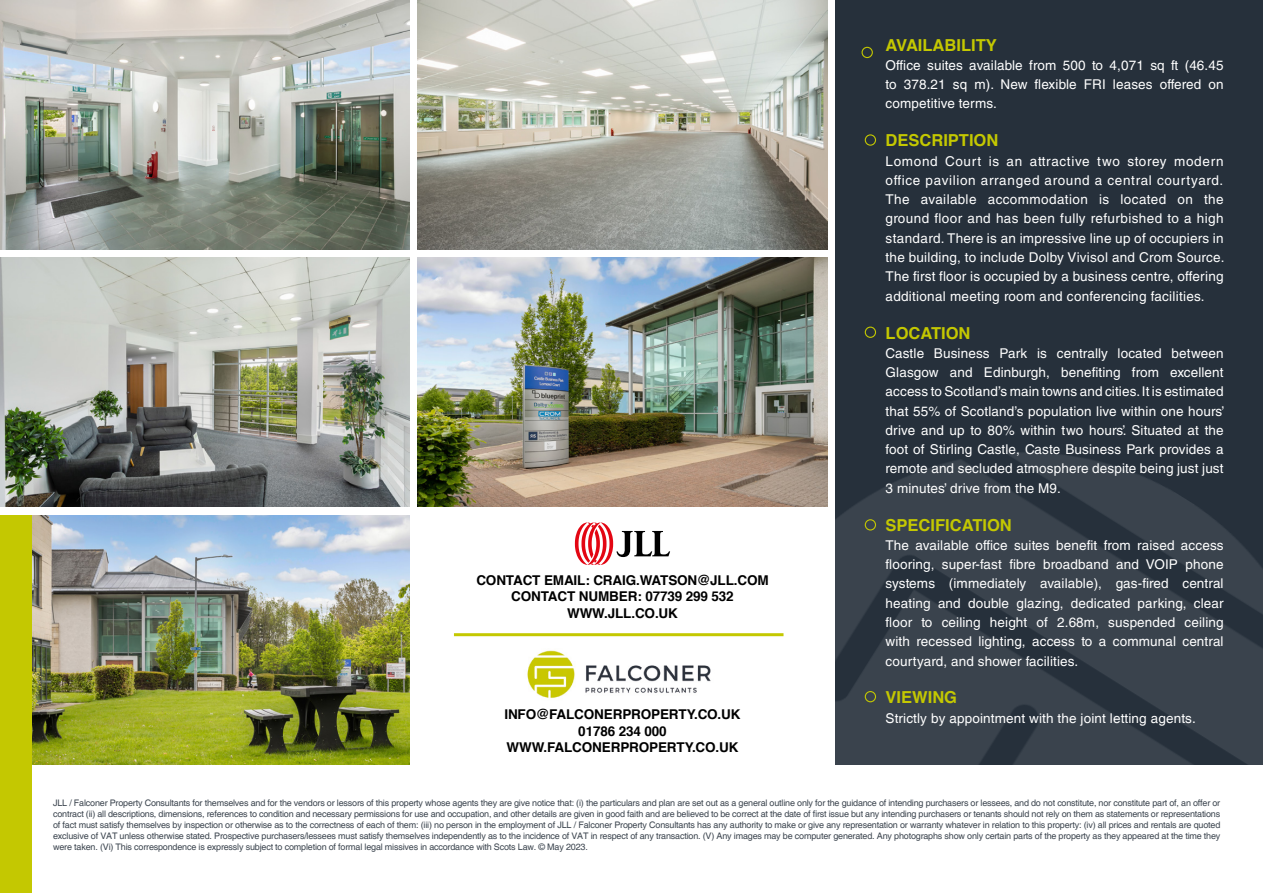
<style>
.page{position:relative;width:1263px;height:893px;background:#fff}
.page>*{position:absolute;margin:0;border:0;box-sizing:border-box;transform-origin:0 0}
.t1{font:700 16.5px "Helvetica";color:#c4c801}
.t2{font:13.5px/19.2px "Helvetica LT Std";letter-spacing:.01em;color:#fff;text-align:justify}
.t3{font:700 13.5px/16.2px "Helvetica";letter-spacing:-.01em;color:#000;text-align:center}
.t4{font:13.5px "Helvetica";letter-spacing:.01em;color:#fff}
.t5{font:9px/10.8px "Helvetica";letter-spacing:-.02em;color:#3c454f;text-align:justify}
</style>
<div class="page">
<div style="left:836px;top:0;width:427px;height:765px;background:#26303b"></div>
<img style="left:836px;top:135px;width:427px;height:630px">
<img style="left:0;top:0;width:409px;height:249px">
<img style="left:418px;top:0;width:409px;height:249px">
<img style="left:0;top:258px;width:409px;height:249px">
<img style="left:418px;top:258px;width:409px;height:249px">
<img style="left:32px;top:516px;width:377px;height:249px">
<svg style="left:575px;top:522px;width:95px;height:43px"></svg>
<img style="left:527px;top:650px;width:184px;height:48px">
<hr style="left:454px;top:633px;width:329px;height:3px;background:#c4c801">
<div style="left:861px;top:47px;width:12px;height:11px;border:1px solid #c4c801;border-radius:50%"></div>
<div style="left:865px;top:134px;width:11px;height:12px;border:1px solid #c4c801;border-radius:50%"></div>
<div style="left:865px;top:327px;width:11px;height:11px;border:1px solid #c4c801;border-radius:50%"></div>
<div style="left:865px;top:519px;width:11px;height:11px;border:1px solid #c4c801;border-radius:50%"></div>
<div style="left:865px;top:691px;width:11px;height:11px;border:1px solid #c4c801;border-radius:50%"></div>
<div style="left:0;top:516px;width:32px;height:377px;background:#c4c801"></div>
<h2 class="t3" style="left:476px;top:572px;width:294px">CONTACT EMAIL: CRAIG.WATSON@JLL.COM<br>CONTACT NUMBER: 07739 299 532<br>WWW.JLL.CO.UK</h2>
<h2 class="t3" style="left:504px;top:707px;width:238px">INFO@FALCONERPROPERTY.CO.UK<br>01786 234 000<br>WWW.FALCONERPROPERTY.CO.UK</h2>
<h1 class="t1" style="left:885px;top:32px;width:113px">AVAILABILITY</h1>
<h2 class="t2" style="left:885px;top:56px;width:340px">Office suites available from 500 to 4,071 sq ft (46.45 to 378.21 sq m). New flexible FRI leases offered on competitive terms.</h2>
<h1 class="t1" style="left:885px;top:127px;width:114px">DESCRIPTION</h1>
<p class="t2" style="left:885px;top:151px;width:340px">Lomond Court is an attractive two storey modern office pavilion arranged around a central courtyard.<br>The available accommodation is located on the ground floor and has been fully refurbished to a high standard. There is an impressive line up of occupiers in the building, to include Dolby Vivisol and Crom Source.<br>The first floor is occupied by a business centre, offering additional meeting room and conferencing facilities.</p>
<h1 class="t1" style="left:885px;top:319px;width:86px">LOCATION</h1>
<p class="t2" style="left:885px;top:343px;width:340px">Castle Business Park is centrally located between Glasgow and Edinburgh, benefiting from excellent access to Scotland’s main towns and cities. It is estimated that 55% of Scotland’s population live within one hours’ drive and up to 80% within two hours’. Situated at the foot of Stirling Castle, Caste Business Park provides a remote and secluded atmosphere despite being just just 3 minutes’ drive from the M9.</p>
<h1 class="t1" style="left:885px;top:511px;width:128px">SPECIFICATION</h1>
<p class="t2" style="left:885px;top:535px;width:340px">The available office suites benefit from raised access flooring, super-fast fibre broadband and VOIP phone systems (immediately available), gas-fired central heating and double glazing, dedicated parking, clear floor to ceiling height of 2.68m, suspended ceiling with recessed lighting, access to a communal central courtyard, and shower facilities.</p>
<h1 class="t1" style="left:885px;top:684px;width:73px">VIEWING</h1>
<h2 class="t4" style="left:885px;top:710px;width:312px">Strictly by appointment with the joint letting agents.</h2>
<p class="t5" style="left:53px;top:798px;width:1169px">JLL / Falconer Property Consultants for themselves and for the vendors or lessors of this property whose agents they are give notice that: (i) the particulars and plan are set out as a general outline only for the guidance of intending purchasers or lessees, and do not constitute, nor constitute part of, an offer or contract (ii) all descriptions, dimensions, references to condition and necessary permissions for use and occupation, and other details are given in good faith and are believed to be correct at the date of first issue but any intending purchasers or tenants should not rely on them as statements or representations of fact must satisfy themselves by inspection or otherwise as to the correctness of each of them: (iii) no person in the employment of JLL / Falconer Property Consultants has any authority to make or give any representation or warranty whatever in relation to this property: (iv) all prices and rentals are quoted exclusive of VAT unless otherwise stated. Prospective purchasers/lessees must satisfy themselves independently as to the incidence of VAT in respect of any transaction. (V) Any images may be computer generated. Any photographs show only certain parts of the property as they appeared at the time they were taken. (Vi) This correspondence is expressly subject to completion of formal legal missives in accordance with Scots Law. © May 2023.</p>
</div>
